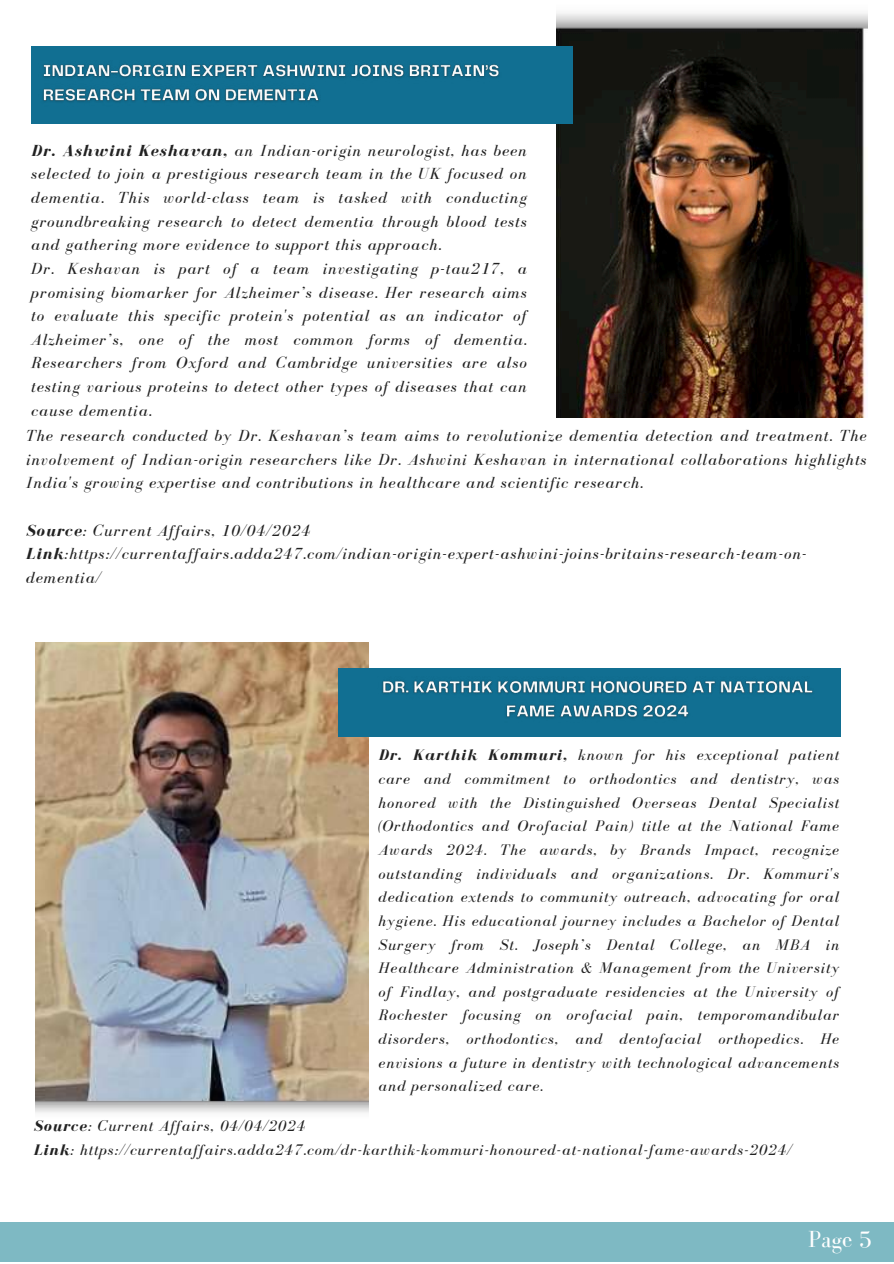
<style>
.page{position:relative;width:894px;height:1264px;background:#fff}
.page>*{position:absolute;margin:0;border:0;box-sizing:border-box;transform-origin:0 0}
.t1{font:24px "Bodoni FLF";color:#fff}
.t2{font:italic 16.5px/23.7px "Bodoni FLF";letter-spacing:.06em;color:#222}
.t3{font:italic 15.75px/23.7px "Bodoni FLF";letter-spacing:.06em;color:#222;text-align:justify}
.s1{font-weight:700}
</style>
<div class="page">
<div style="left:0;top:1222px;width:893px;height:39px;background:#7eb9c3"></div>
<img style="left:35px;top:642px;width:333px;height:471px">
<div style="left:338px;top:668px;width:501px;height:68px;background:#116f92"></div>
<img style="left:556px;top:13px;width:311px;height:404px">
<div style="left:31px;top:46px;width:541px;height:77px;background:#116f92"></div>
<img style="left:42px;top:64px;width:458px;height:38px">
<img style="left:382px;top:680px;width:431px;height:39px">
<p class="t2" style="left:31px;top:138px;width:497px"><span class="s1">Dr. Ashwini Keshavan,</span> an Indian-origin neurologist, has been selected to join a prestigious research team in the UK focused on dementia. This world-class team is tasked with conducting groundbreaking research to detect dementia through blood tests and gathering more evidence to support this approach.<br>Dr. Keshavan is part of a team investigating p-tau217, a promising biomarker for Alzheimer’s disease. Her research aims to evaluate this specific protein's potential as an indicator of Alzheimer’s, one of the most common forms of dementia.<br>Researchers from Oxford and Cambridge universities are also testing various proteins to detect other types of diseases that can cause dementia.</p>
<p class="t2" style="left:26px;top:424px;width:841px;text-align:justify">The research conducted by Dr. Keshavan’s team aims to revolutionize dementia detection and treatment. The involvement of Indian-origin researchers like Dr. Ashwini Keshavan in international collaborations highlights India's growing expertise and contributions in healthcare and scientific research.</p>
<p class="t2" style="left:26px;top:518px;width:781px"><span class="s1">Source</span>: Current Affairs, 10/04/2024<br><span class="s1">Link</span>:https://currentaffairs.adda247.com/indian-origin-expert-ashwini-joins-britains-research-team-on&shy;dementia/</p>
<p class="t3" style="left:378px;top:743px;width:462px"><span class="s1">Dr. Karthik Kommuri,</span> known for his exceptional patient care and commitment to orthodontics and dentistry, was honored with the Distinguished Overseas Dental Specialist (Orthodontics and Orofacial Pain) title at the National Fame Awards 2024. The awards, by Brands Impact, recognize outstanding individuals and organizations. Dr. Kommuri's dedication extends to community outreach, advocating for oral hygiene. His educational journey includes a Bachelor of Dental Surgery from St. Joseph’s Dental College, an MBA in Healthcare Administration &amp; Management from the University of Findlay, and postgraduate residencies at the University of Rochester focusing on orofacial pain, temporomandibular disorders, orthodontics, and dentofacial orthopedics. He envisions a future in dentistry with technological advancements and personalized care.</p>
<p class="t3" style="left:34px;top:1114px;width:759px"><span class="s1">Source</span>: Current Affairs, 04/04/2024<br><span class="s1">Link</span>: https://currentaffairs.adda247.com/dr-karthik-kommuri-honoured-at-national-fame-awards-2024/</p>
<h1 class="t1" style="left:808px;top:1225px;width:65px">Page 5</h1>
</div>
